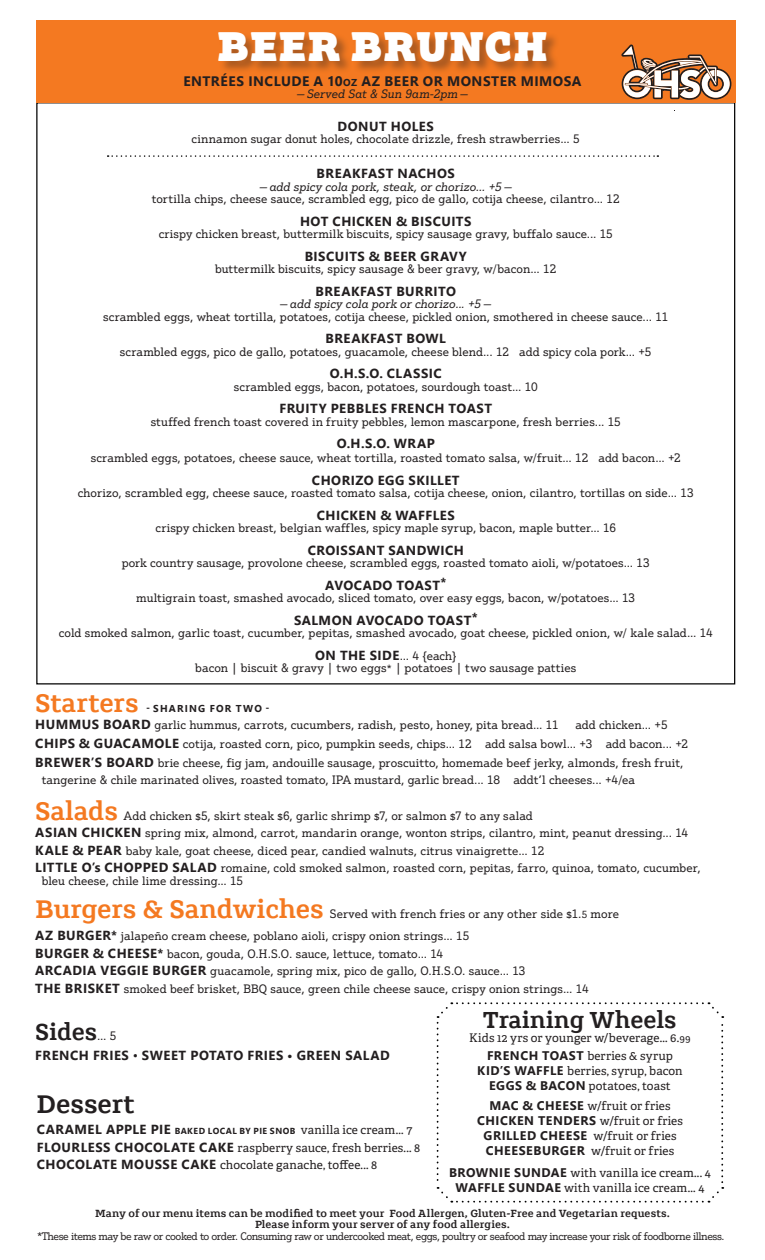
<style>
.page{position:relative;width:765px;height:1260px;background:#fff}
.page>*{position:absolute;margin:0;border:0;box-sizing:border-box;transform-origin:0 0}
.t1{font:700 45px "Grueber";color:#fff}
.t2{font:27.5px "Grueber";color:#f47921}
.t3{font:27.5px "Grueber";color:#231f20}
.t4{font:25px "Grueber";color:#231f20}
.t5{font:700 13.75px "Segoe UI";letter-spacing:.035em;color:#231f20}
.t6{font:700 13.12px "Segoe UI";letter-spacing:.04em;color:#231f20}
.t7{font:700 12.5px "Segoe UI";letter-spacing:.045em;color:#231f20}
.Name___Price{font:11.88px "Justus Pro";letter-spacing:.005em;color:#231f20}
.t8{font:11.88px "Adelle PE";letter-spacing:.01em;color:#231f20}
.t9{font:italic 11.88px "Justus Pro";color:#231f20}
.t10{font:11.25px "Grueber";letter-spacing:.01em;color:#231f20}
.t11{font:10.62px "Justus Pro";letter-spacing:-.04em;color:#231f20}
.t12{font:700 10px "Segoe UI";letter-spacing:.115em;color:#231f20}
.t13{font:700 8.75px "Segoe UI";letter-spacing:.05em;color:#231f20}
.s1{font-size:10px}
.s2{font-family:"Segoe UI";font-weight:700;font-size:13.12px}
.s3{font-family:"Justus Pro";font-size:11.88px}
.s4{font-weight:400}
.s5{font-size:13.12px}
.s6{font-family:"Adelle PE";font-weight:400;font-size:11.88px}
.s7{font-family:"Segoe UI";font-weight:700;font-size:12.5px}
</style>
<div class="page">
<div style="left:36px;top:20px;width:699px;height:83px;background:#f47921"></div>
<div style="left:218px;top:31px;width:341px;height:44px;background:#231f20;opacity:.36"></div>
<svg style="left:621px;top:44px;width:110px;height:56px"></svg>
<svg style="left:108px;top:155px;width:550px;height:2px"></svg>
<svg style="left:437px;top:1002px;width:286px;height:201px"></svg>
<p class="t1" style="left:217px;top:18px;width:333px">BEER BRUNCH</p>
<p class="t5" style="left:183px;top:70px;width:400px">ENTRÉES INCLUDE A 10<span class="s1">OZ</span> AZ BEER OR MONSTER MIMOSA</p>
<p class="t9" style="left:298px;top:86px;width:171px">— Served Sat &amp; Sun 9am-2pm —</p>
<p class="t6" style="left:338px;top:116px;width:98px">DONUT HOLES</p>
<p class="Name___Price" style="left:192px;top:132px;width:390px">cinnamon sugar donut holes, chocolate drizzle, fresh strawberries... 5</p>
<p class="t6" style="left:317px;top:164px;width:140px">BREAKFAST NACHOS</p>
<p class="t9" style="left:261px;top:179px;width:252px">— add spicy cola pork, steak, or chorizo... +5 —</p>
<p class="Name___Price" style="left:152px;top:192px;width:469px">tortilla chips, cheese sauce, scrambled egg, pico de gallo, cotija cheese, cilantro… 12</p>
<p class="t6" style="left:300px;top:211px;width:173px">HOT CHICKEN &amp; BISCUITS</p>
<p class="Name___Price" style="left:159px;top:227px;width:456px">crispy chicken breast, buttermilk biscuits, spicy sausage gravy, buffalo sauce... 15</p>
<p class="t6" style="left:305px;top:246px;width:164px">BISCUITS &amp; BEER GRAVY</p>
<p class="Name___Price" style="left:215px;top:262px;width:343px">buttermilk biscuits, spicy sausage &amp; beer gravy, w/bacon... 12</p>
<p class="t6" style="left:316px;top:281px;width:142px">BREAKFAST BURRITO</p>
<p class="t9" style="left:281px;top:297px;width:211px">— add spicy cola pork or chorizo... +5 —</p>
<p class="Name___Price" style="left:103px;top:309px;width:567px">scrambled eggs, wheat tortilla, potatoes, cotija cheese, pickled onion, smothered in cheese sauce... 11</p>
<p class="t6" style="left:326px;top:329px;width:122px">BREAKFAST BOWL</p>
<p class="Name___Price" style="left:120px;top:344px;width:533px">scrambled eggs, pico de gallo, potatoes, guacamole, cheese blend... 12 add spicy cola pork... +5</p>
<p class="t6" style="left:330px;top:364px;width:113px">O.H.S.O. CLASSIC</p>
<p class="Name___Price" style="left:234px;top:379px;width:305px">scrambled eggs, bacon, potatoes, sourdough toast... 10</p>
<p class="t6" style="left:279px;top:399px;width:214px">FRUITY PEBBLES FRENCH TOAST</p>
<p class="Name___Price" style="left:151px;top:414px;width:472px">stuffed french toast covered in fruity pebbles, lemon mascarpone, fresh berries... 15</p>
<p class="t6" style="left:337px;top:434px;width:100px">O.H.S.O. WRAP</p>
<p class="Name___Price" style="left:91px;top:450px;width:592px">scrambled eggs, potatoes, cheese sauce, wheat tortilla, roasted tomato salsa, w/fruit... 12 add bacon... +2</p>
<p class="t6" style="left:312px;top:470px;width:149px">CHORIZO EGG SKILLET</p>
<p class="Name___Price" style="left:78px;top:485px;width:617px">chorizo, scrambled egg, cheese sauce, roasted tomato salsa, cotija cheese, onion, cilantro, tortillas on side... 13</p>
<p class="t6" style="left:317px;top:505px;width:140px">CHICKEN &amp; WAFFLES</p>
<p class="Name___Price" style="left:155px;top:520px;width:462px">crispy chicken breast, belgian waffles, spicy maple syrup, bacon, maple butter... 16</p>
<p class="t6" style="left:308px;top:540px;width:158px">CROISSANT SANDWICH</p>
<p class="Name___Price" style="left:122px;top:555px;width:530px">pork country sausage, provolone cheese, scrambled eggs, roasted tomato aioli, w/potatoes... 13</p>
<p class="t6" style="left:325px;top:575px;width:123px">AVOCADO TOAST*</p>
<p class="Name___Price" style="left:136px;top:590px;width:501px">multigrain toast, smashed avocado, sliced tomato, over easy eggs, bacon, w/potatoes... 13</p>
<p class="t6" style="left:294px;top:610px;width:185px">SALMON AVOCADO TOAST*</p>
<p class="Name___Price" style="left:59px;top:625px;width:655px">cold smoked salmon, garlic toast, cucumber, pepitas, smashed avocado, goat cheese, pickled onion, w/ kale salad... 14</p>
<p class="Name___Price" style="left:315px;top:648px;width:143px"><span class="s2">ON THE SIDE</span>... 4 {each}</p>
<p class="Name___Price" style="left:195px;top:660px;width:383px">bacon | biscuit &amp; gravy | two eggs<span class="s1">*</span> | potatoes | two sausage patties</p>
<p class="t2" style="left:35px;top:686px;width:105px">Starters</p>
<p class="t12" style="left:146px;top:701px;width:125px">- SHARING FOR TWO -</p>
<p class="Name___Price" style="left:35px;top:718px;width:525px"><span class="s2">HUMMUS BOARD</span> garlic hummus, carrots, cucumbers, radish, pesto, honey, pita bread... 11</p>
<p class="Name___Price" style="left:575px;top:718px;width:94px">add chicken... +5</p>
<p class="Name___Price" style="left:35px;top:736px;width:654px"><span class="s2">CHIPS &amp; GUACAMOLE</span> cotija, roasted corn, pico, pumpkin seeds, chips... 12 add salsa bowl... +3 add bacon... +2</p>
<p class="Name___Price" style="left:35px;top:755px;width:650px"><span class="s2">BREWER’S BOARD</span> brie cheese, fig jam, andouille sausage, proscuitto, homemade beef jerky, almonds, fresh fruit,</p>
<p class="Name___Price" style="left:42px;top:772px;width:595px">tangerine &amp; chile marinated olives, roasted tomato, IPA mustard, garlic bread... 18 addt’l cheeses... +4/ea</p>
<p class="t2" style="left:35px;top:794px;width:84px">Salads</p>
<p class="Name___Price" style="left:124px;top:808px;width:411px">Add chicken $5, skirt steak $6, garlic shrimp $7, or salmon $7 to any salad</p>
<p class="Name___Price" style="left:35px;top:826px;width:654px"><span class="s2">ASIAN CHICKEN</span> spring mix, almond, carrot, mandarin orange, wonton strips, cilantro, mint, peanut dressing... 14</p>
<p class="Name___Price" style="left:35px;top:843px;width:511px"><span class="s2">KALE &amp; PEAR</span> baby kale, goat cheese, diced pear, candied walnuts, citrus vinaigrette... 12</p>
<p class="Name___Price" style="left:35px;top:861px;width:667px"><span class="s2">LITTLE O’s CHOPPED SALAD</span> romaine, cold smoked salmon, roasted corn, pepitas, farro, quinoa, tomato, cucumber,</p>
<p class="Name___Price" style="left:42px;top:873px;width:203px">bleu cheese, chile lime dressing… 15</p>
<p class="t2" style="left:35px;top:892px;width:290px">Burgers &amp; Sandwiches</p>
<p class="Name___Price" style="left:330px;top:906px;width:291px">Served with french fries or any other side $1.<span class="s1">5</span> more</p>
<p class="Name___Price" style="left:35px;top:929px;width:436px"><span class="s2">AZ BURGER*</span> jalapeño cream cheese, poblano aioli, crispy onion strings... 15</p>
<p class="Name___Price" style="left:35px;top:946px;width:410px"><span class="s2">BURGER &amp; CHEESE*</span> bacon, gouda, O.H.S.O. sauce, lettuce, tomato... 14</p>
<p class="Name___Price" style="left:35px;top:964px;width:492px"><span class="s2">ARCADIA VEGGIE BURGER</span> guacamole, spring mix, pico de gallo, O.H.S.O. sauce... 13</p>
<p class="Name___Price" style="left:35px;top:981px;width:555px"><span class="s2">THE BRISKET</span> smoked beef brisket, BBQ sauce, green chile cheese sauce, crispy onion strings... 14</p>
<p class="t4" style="left:35px;top:1017px;width:83px">Sides<span class="s3">... 5</span></p>
<p class="t6" style="left:35px;top:1046px;width:356px">FRENCH FRIES <span class="s4">•</span> SWEET POTATO FRIES • GREEN SALAD</p>
<p class="t3" style="left:37px;top:1087px;width:99px">Dessert</p>
<p class="t13" style="left:37px;top:1124px;width:377px"><span class="s5">CARAMEL APPLE PIE</span> BAKED LOCAL BY PIE SNOB <span class="s6">vanilla ice cream... 7</span></p>
<p class="t8" style="left:37px;top:1139px;width:385px"><span class="s2">FLOURLESS CHOCOLATE CAKE</span> raspberry sauce, fresh berries... 8</p>
<p class="t8" style="left:37px;top:1156px;width:342px"><span class="s2">CHOCOLATE MOUSSE CAKE</span> chocolate ganache, toffee... 8</p>
<p class="t4" style="left:483px;top:1005px;width:195px">Training Wheels</p>
<p class="t8" style="left:469px;top:1029px;width:223px">Kids 12 yrs or younger w/beverage... 6.<span class="s1">99</span></p>
<p class="t8" style="left:487px;top:1047px;width:187px"><span class="s7">FRENCH TOAST</span> berries &amp; syrup</p>
<p class="t8" style="left:477px;top:1062px;width:207px"><span class="s7">KID’S WAFFLE</span> berries, syrup, bacon</p>
<p class="t8" style="left:489px;top:1077px;width:183px"><span class="s7">EGGS &amp; BACON</span> potatoes, toast</p>
<p class="t8" style="left:490px;top:1097px;width:182px"><span class="s7">MAC &amp; CHEESE</span> w/fruit or fries</p>
<p class="t7" style="left:477px;top:1111px;width:207px">CHICKEN TENDERS <span class="s6">w/fruit or fries</span></p>
<p class="t8" style="left:484px;top:1127px;width:194px"><span class="s7">GRILLED CHEESE</span> w/fruit or fries</p>
<p class="t8" style="left:486px;top:1142px;width:190px"><span class="s7">CHEESEBURGER</span> w/fruit or fries</p>
<p class="t8" style="left:449px;top:1164px;width:263px"><span class="s7">BROWNIE SUNDAE</span> with vanilla ice cream... 4</p>
<p class="t8" style="left:456px;top:1179px;width:250px"><span class="s7">WAFFLE SUNDAE</span> with vanilla ice cream... 4</p>
<p class="t10" style="left:95px;top:1206px;width:576px">Many of our menu items can be modified to meet your Food Allergen, Gluten-Free and Vegetarian requests.</p>
<p class="t10" style="left:255px;top:1218px;width:256px">Please inform your server of any food allergies.</p>
<p class="t11" style="left:36px;top:1230px;width:690px">*These items may be raw or cooked to order. Consuming raw or undercooked meat, eggs, poultry or seafood may increase your risk of foodborne illness.</p>
</div>
